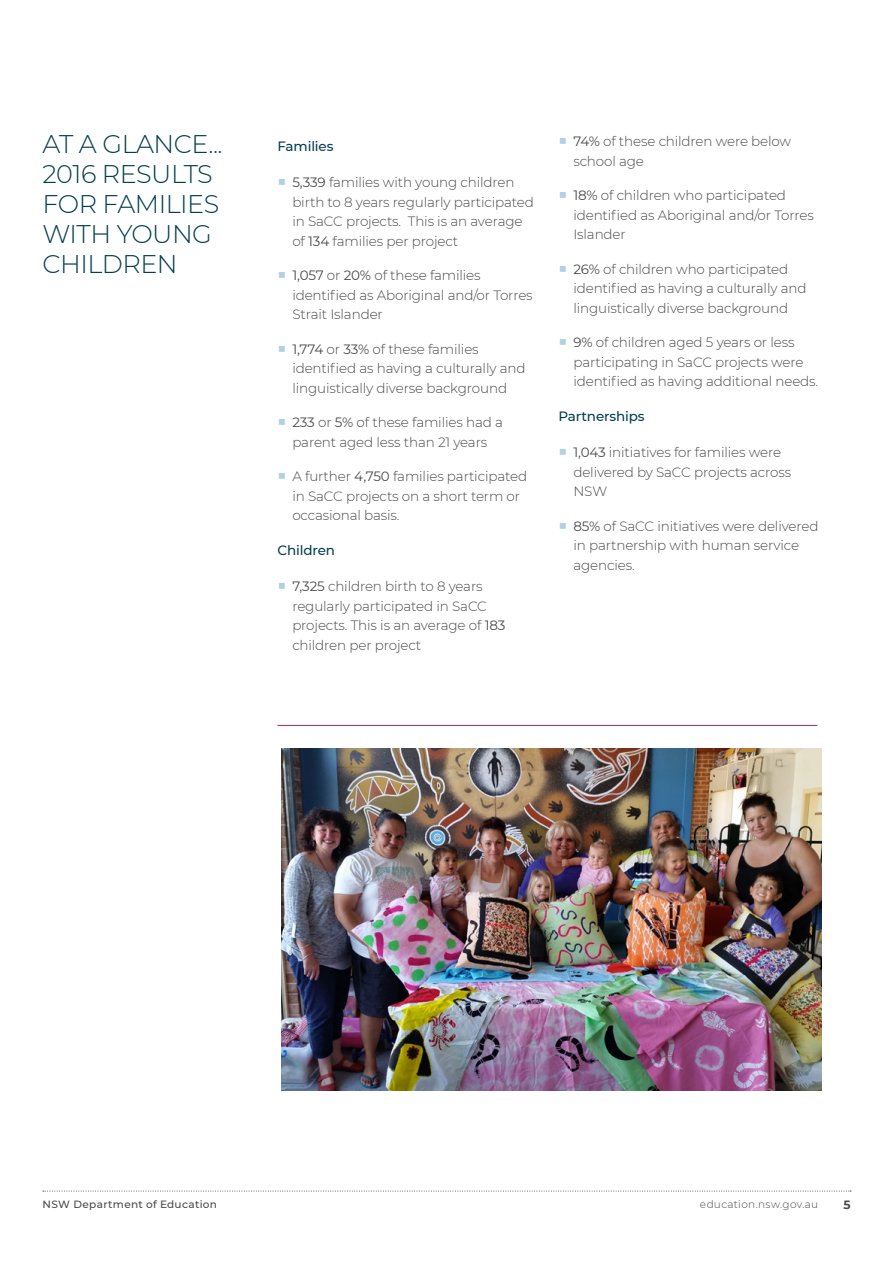
<style>
.page{position:relative;width:893px;height:1263px;background:#fff}
.page>*{position:absolute;margin:0;border:0;box-sizing:border-box;transform-origin:0 0}
.t1{font:300 25.5px/30px "Montserrat";letter-spacing:-.02em;color:#043f50}
.t2{font:300 13.5px/19.5px "Montserrat";letter-spacing:-.01em;color:#4a4a49}
.t3{font:500 13.5px "Montserrat";letter-spacing:-.01em;color:#043f50}
.t4{font:700 12px "Montserrat";color:#4a4a49}
.t5{font:500 10.5px "Montserrat";letter-spacing:.03em;color:#4a4a49}
.t6{font:300 10.5px "Montserrat";letter-spacing:.03em;color:#4a4a49}
.s1{font-size:15px;color:#b2d1de}
.s2{font-weight:400}
</style>
<div class="page">
<svg style="left:43px;top:1191px;width:808px;height:1px"></svg>
<hr style="left:277px;top:725px;width:540px;height:1px;background:#9c2b60">
<img style="left:282px;top:749px;width:539px;height:341px">
<h1 class="t1" style="left:43px;top:128px;width:182px">AT A GLANCE...<br>2016 RESULTS<br>FOR FAMILIES<br>WITH YOUNG<br>CHILDREN</h1>
<p class="t3" style="left:277px;top:136px;width:58px">Families</p>
<p class="t2" style="left:292px;top:172px;width:243px;text-indent:-15px"><span class="s1">■</span> <span class="s2">5,339</span> families with young children birth to 8 years regularly participated in SaCC projects. This is an average of <span class="s2">134</span> families per project</p>
<p class="t2" style="left:292px;top:265px;width:242px;text-indent:-15px"><span class="s1">■</span> <span class="s2">1,057</span> or <span class="s2">20%</span> of these families identified as Aboriginal and/or Torres<br>Strait Islander</p>
<p class="t2" style="left:292px;top:339px;width:235px;text-indent:-15px"><span class="s1">■</span> <span class="s2">1,774</span> or <span class="s2">33%</span> of these families identified as having a culturally and linguistically diverse background</p>
<p class="t2" style="left:277px;top:412px;width:227px;text-align:center"><span class="s1">■</span> <span class="s2">233</span> or <span class="s2">5%</span> of these families had a parent aged less than 21 years</p>
<p class="t2" style="left:292px;top:466px;width:236px;text-indent:-15px"><span class="s1">■</span> A further <span class="s2">4,750</span> families participated in SaCC projects on a short term or occasional basis.</p>
<p class="t3" style="left:277px;top:540px;width:59px">Children</p>
<p class="t2" style="left:292px;top:576px;width:215px;text-indent:-15px"><span class="s1">■</span> <span class="s2">7,325</span> children birth to 8 years regularly participated in SaCC projects. This is an average of <span class="s2">183 </span>children per project</p>
<p class="t2" style="left:573px;top:131px;width:219px;text-indent:-15px"><span class="s1">■</span> <span class="s2">74%</span> of these children were below school age</p>
<p class="t2" style="left:573px;top:185px;width:242px;text-indent:-15px"><span class="s1">■</span> <span class="s2">18%</span> of children who participated identified as Aboriginal and/or Torres<br>Islander</p>
<p class="t2" style="left:573px;top:259px;width:235px;text-indent:-15px"><span class="s1">■</span> <span class="s2">26%</span> of children who participated identified as having a culturally and linguistically diverse background</p>
<p class="t2" style="left:573px;top:332px;width:246px;text-indent:-15px"><span class="s1">■</span> <span class="s2">9%</span> of children aged 5 years or less participating in SaCC projects were identified as having additional needs.</p>
<p class="t3" style="left:558px;top:406px;width:88px">Partnerships</p>
<p class="t2" style="left:573px;top:442px;width:219px;text-indent:-15px"><span class="s1">■</span> <span class="s2">1,043</span> initiatives for families were delivered by SaCC projects across<br>NSW</p>
<p class="t2" style="left:573px;top:516px;width:247px;text-indent:-15px"><span class="s1">■</span> <span class="s2">85%</span> of SaCC initiatives were delivered in partnership with human service agencies.</p>
<p class="t5" style="left:43px;top:1197px;width:176px">NSW Department of Education</p>
<p class="t6" style="left:700px;top:1197px;width:120px">education.nsw.gov.au</p>
<p class="t4" style="left:843px;top:1196px;width:9px">5</p>
</div>
